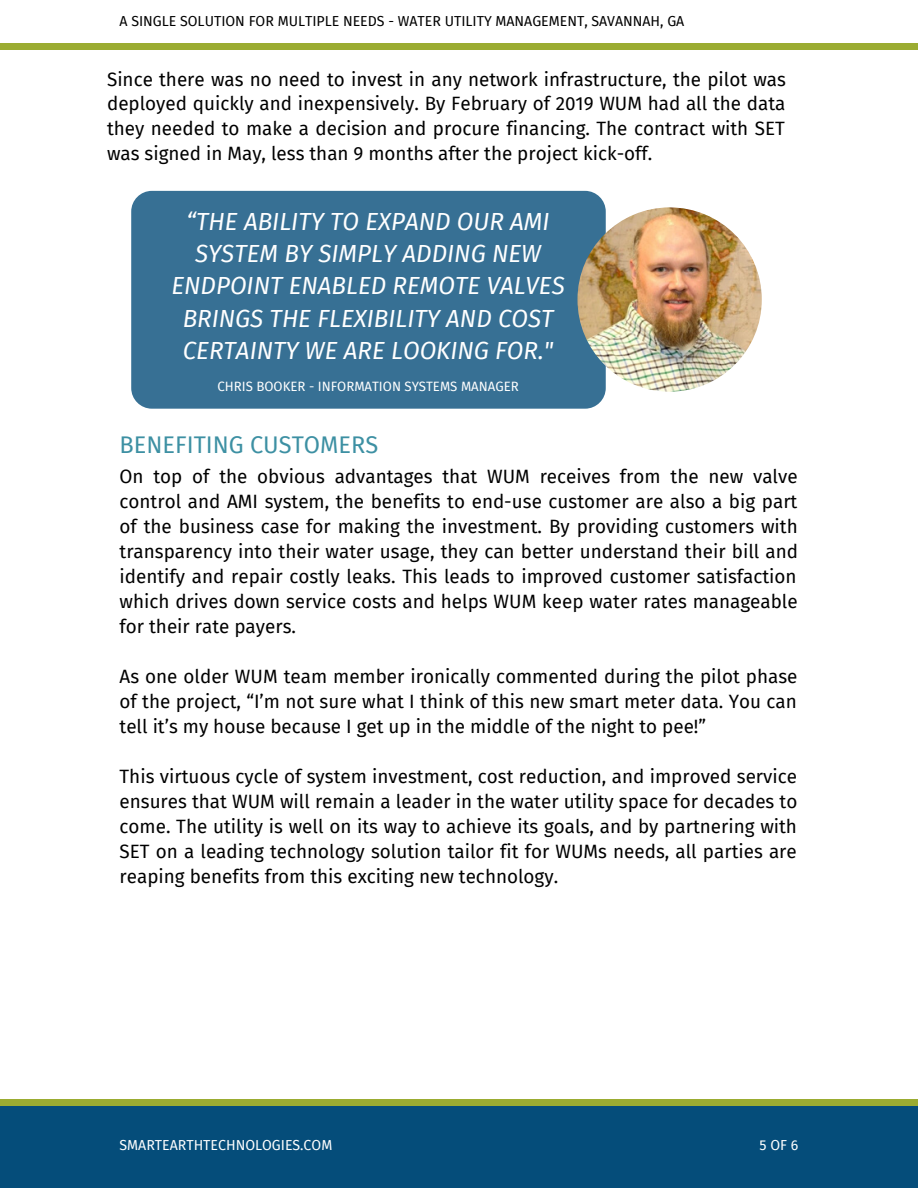
<style>
.page{position:relative;width:918px;height:1188px;background:#fff}
.page>*{position:absolute;margin:0;border:0;box-sizing:border-box;transform-origin:0 0}
.t1{font:italic 24.15px/32.4px "Fira Sans";color:#fff;text-align:center}
.t2{font:23.55px "Fira Sans";color:#3d90a3}
.t3{font:18.9px/25px "Fira Sans";color:#000;text-align:justify}
.t4{font:14.1px "Fira Sans";color:#000}
.t5{font:14.1px "Fira Sans";color:#fff}
.t6{font:13.2px "Fira Sans";color:#fff}
</style>
<div class="page">
<div style="left:0;top:43px;width:918px;height:6px;background:#9bac32"></div>
<div style="left:0;top:1103px;width:918px;height:85px;background:#054d7a"></div>
<div style="left:0;top:1099px;width:918px;height:7px;background:#9bac32"></div>
<div style="left:131px;top:191px;width:475px;height:218px;background:#377094;border-radius:21px"></div>
<img style="left:577px;top:207px;width:185px;height:185px;border-radius:50%">
<p class="t4" style="left:120px;top:13px;width:566px">A SINGLE SOLUTION FOR MULTIPLE NEEDS - WATER UTILITY MANAGEMENT, SAVANNAH, GA</p>
<p class="t3" style="left:107px;top:67px;width:680px">Since there was no need to invest in any network infrastructure, the pilot was deployed quickly and inexpensively. By February of 2019 WUM had all the data they needed to make a decision and procure financing. The contract with SET was signed in May, less than 9 months after the project kick-off.</p>
<p class="t1" style="left:171px;top:205px;width:395px">“THE ABILITY TO EXPAND OUR AMI<br>SYSTEM BY SIMPLY ADDING NEW<br>ENDPOINT ENABLED REMOTE VALVES<br>BRINGS THE FLEXIBILITY AND COST<br>CERTAINTY WE ARE LOOKING FOR."</p>
<p class="t6" style="left:217px;top:378px;width:303px">CHRIS BOOKER - INFORMATION SYSTEMS MANAGER</p>
<p class="t2" style="left:120px;top:431px;width:260px">BENEFITING CUSTOMERS</p>
<p class="t3" style="left:120px;top:464px;width:680px">On top of the obvious advantages that WUM receives from the new valve control and AMI system, the benefits to end-use customer are also a big part of the business case for making the investment. By providing customers with transparency into their water usage, they can better understand their bill and identify and repair costly leaks. This leads to improved customer satisfaction which drives down service costs and helps WUM keep water rates manageable for their rate payers.</p>
<p class="t3" style="left:120px;top:664px;width:679px">As one older WUM team member ironically commented during the pilot phase of the project, “I’m not sure what I think of this new smart meter data. You can tell it’s my house because I get up in the middle of the night to pee!”</p>
<p class="t3" style="left:120px;top:764px;width:679px">This virtuous cycle of system investment, cost reduction, and improved service ensures that WUM will remain a leader in the water utility space for decades to come. The utility is well on its way to achieve its goals, and by partnering with SET on a leading technology solution tailor fit for WUMs needs, all parties are reaping benefits from this exciting new technology.</p>
<p class="t5" style="left:120px;top:1137px;width:214px">SMARTEARTHTECHNOLOGIES.COM</p>
<p class="t5" style="left:760px;top:1137px;width:40px">5OF6</p>
</div>
